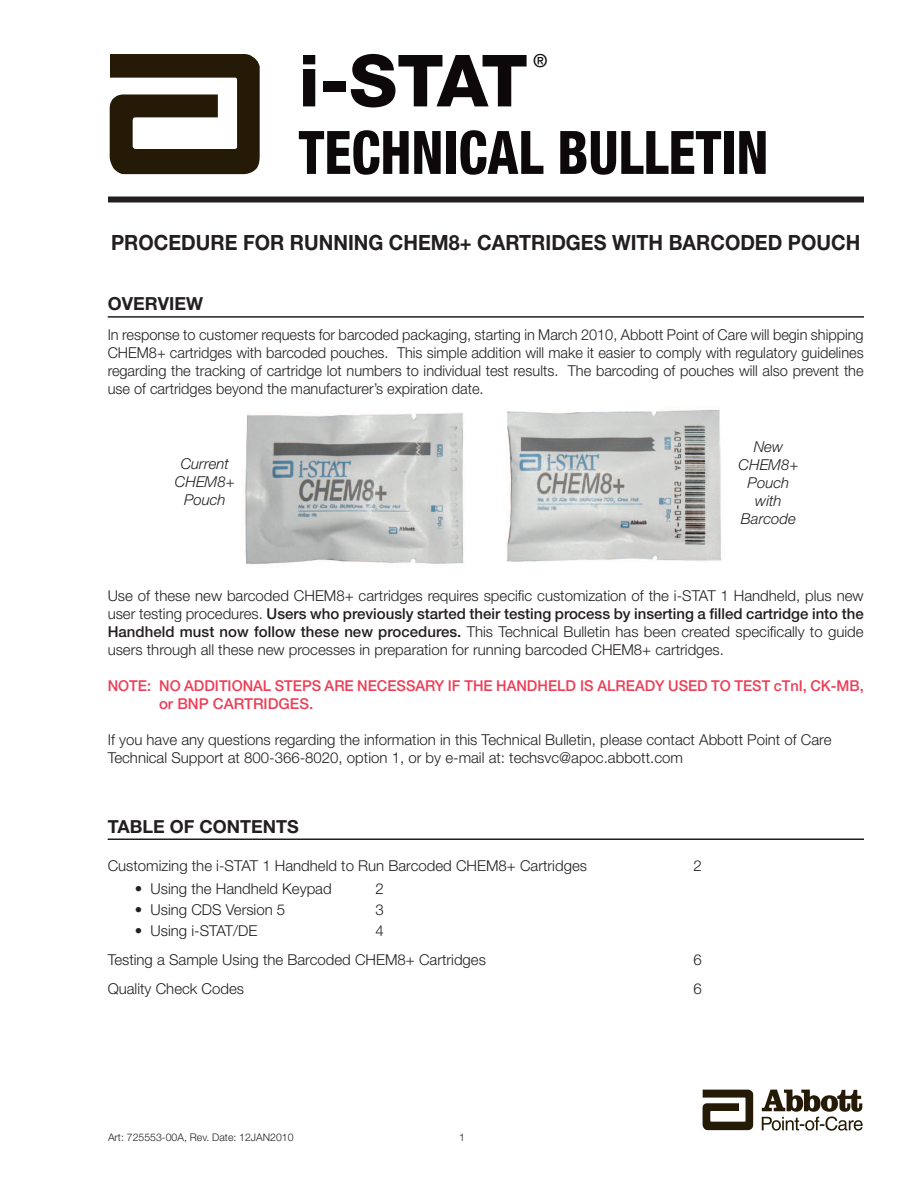
<style>
.page{position:relative;width:918px;height:1188px;background:#fff}
.page>*{position:absolute;margin:0;border:0;box-sizing:border-box;transform-origin:0 0}
.t1{font:800 72px "Helvetica Neue LT Std";color:#0d090a}
.t2{font:800 condensed 60px "Helvetica Neue LT Std";color:#0d090a;scale:.9 1}
.t3{font:700 21px "Helvetica Neue LT Std";color:#231f20;scale:.94 1}
.t4{font:700 18px "Helvetica Neue LT Std";color:#231f20}
.t5{font:500 18px "Helvetica Neue LT Std";color:#0d090a}
.t6{font:300 15px/18px "Helvetica Neue LT Std";color:#231f20;text-align:justify}
.t7{font:500 15px/18px "Helvetica Neue LT Std";color:#ee3d56}
.t8{font:italic 300 15px/18px "Helvetica Neue LT Std";color:#231f20;text-align:center}
.t9{font:300 10.5px "Helvetica Neue LT Std";color:#231f20}
.s1{font-weight:500}
</style>
<div class="page">
<svg style="left:109px;top:54px;width:151px;height:120px"></svg>
<div style="left:108px;top:196px;width:756px;height:6px;background:#231f20"></div>
<hr style="left:108px;top:316px;width:756px;height:2px;background:#231f20">
<hr style="left:108px;top:838px;width:756px;height:2px;background:#231f20">
<svg style="left:702px;top:1090px;width:161px;height:41px"></svg>
<img style="left:245px;top:410px;width:477px;height:154px">
<h1 class="t1" style="left:298px;top:55px;width:231px">i-STAT</h1>
<p class="t5" style="left:533px;top:55px;width:16px">®</p>
<h2 class="t2" style="left:299px;top:131px;width:524px">TECHNICAL BULLETIN</h2>
<h3 class="t3" style="left:111px;top:235px;width:799px">PROCEDURE FOR RUNNING CHEM8+ CARTRIDGES WITH BARCODED POUCH</h3>
<p class="t4" style="left:108px;top:297px;width:97px">OVERVIEW</p>
<p class="t6" style="left:108px;top:327px;width:757px">In response to customer requests for barcoded packaging, starting in March 2010, Abbott Point of Care will begin shipping CHEM8+ cartridges with barcoded pouches. This simple addition will make it easier to comply with regulatory guidelines regarding the tracking of cartridge lot numbers to individual test results. The barcoding of pouches will also prevent the use of cartridges beyond the manufacturer’s expiration date.</p>
<p class="t8" style="left:175px;top:456px;width:61px">Current<br>CHEM8+<br>Pouch</p>
<p class="t8" style="left:739px;top:439px;width:61px">New<br>CHEM8+<br>Pouch with<br>Barcode</p>
<p class="t6" style="left:108px;top:588px;width:757px">Use of these new barcoded CHEM8+ cartridges requires specific customization of the i-STAT 1 Handheld, plus new user testing procedures. <span class="s1">Users who previously started their testing process by inserting a filled cartridge into the Handheld must now follow these new procedures.</span> This Technical Bulletin has been created specifically to guide users through all these new processes in preparation for running barcoded CHEM8+ cartridges.</p>
<p class="t7" style="left:159px;top:678px;width:706px;text-indent:-51px">NOTE: NO ADDITIONAL STEPS ARE NECESSARY IF THE HANDHELD IS ALREADY USED TO TEST cTnI, CK-MB, or BNP CARTRIDGES.</p>
<p class="t6" style="left:108px;top:732px;width:725px">If you have any questions regarding the information in this Technical Bulletin, please contact Abbott Point of Care<br>Technical Support at 800-366-8020, option 1, or by e-mail at: techsvc@apoc.abbott.com</p>
<p class="t4" style="left:108px;top:820px;width:193px">TABLE OF CONTENTS</p>
<p class="t6" style="left:108px;top:858px;width:481px">Customizing the i-STAT 1 Handheld to Run Barcoded CHEM8+ Cartridges</p>
<p class="t6" style="left:693px;top:858px;width:10px">2</p>
<p class="t6" style="left:135px;top:881px;width:198px">• Using the Handheld Keypad</p>
<p class="t6" style="left:375px;top:881px;width:10px">2</p>
<p class="t6" style="left:135px;top:902px;width:152px">• Using CDS Version 5</p>
<p class="t6" style="left:375px;top:902px;width:10px">3</p>
<p class="t6" style="left:135px;top:923px;width:124px">• Using i-STAT/DE</p>
<p class="t6" style="left:108px;top:918px;width:380px;line-height:28.8px;text-indent:268px">4<br>Testing a Sample Using the Barcoded CHEM8+ Cartridges</p>
<p class="t6" style="left:693px;top:952px;width:10px">6</p>
<p class="t6" style="left:108px;top:981px;width:138px">Quality Check Codes</p>
<p class="t6" style="left:693px;top:981px;width:10px">6</p>
<p class="t9" style="left:108px;top:1134px;width:187px">Art: 725553-00A, Rev. Date: 12JAN2010</p>
<p class="t9" style="left:459px;top:1134px;width:7px">1</p>
</div>
